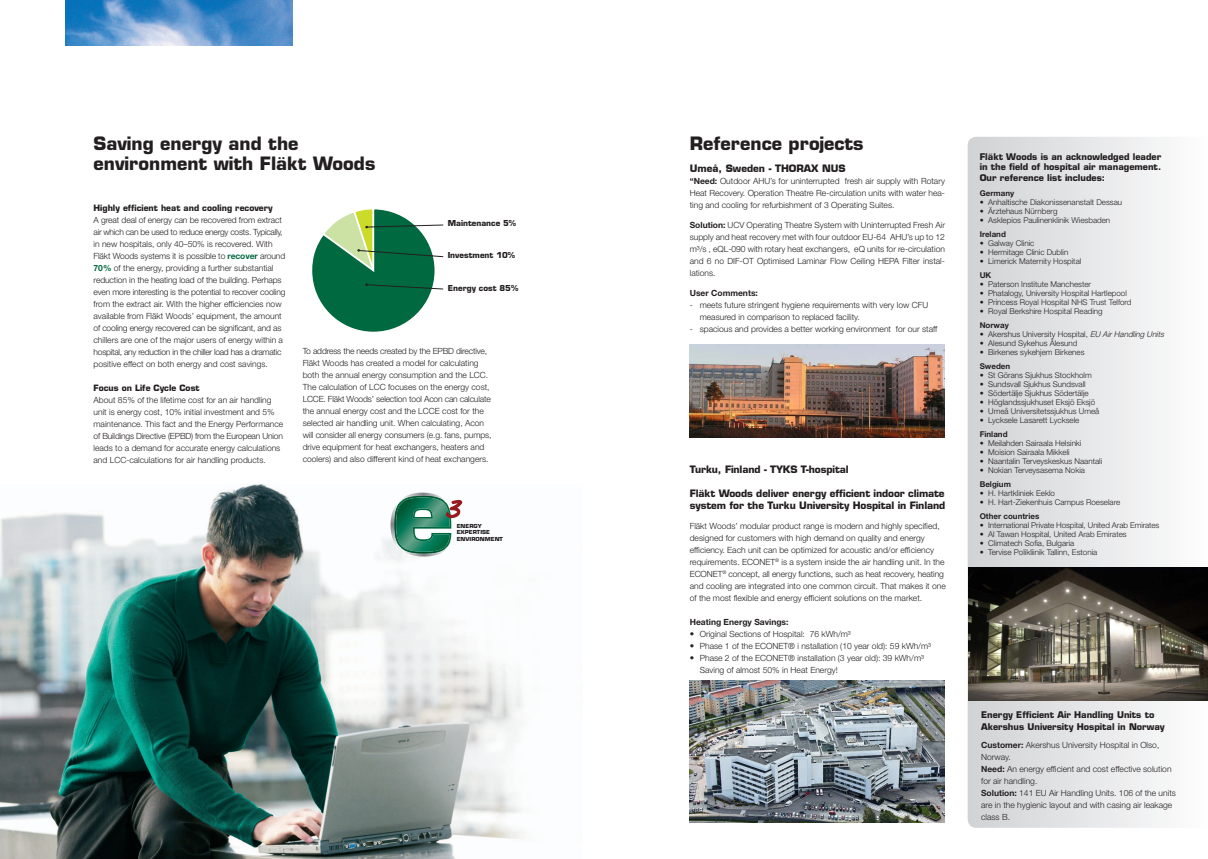
<style>
.page{position:relative;width:1208px;height:859px;background:#fff}
.page>*{position:absolute;margin:0;border:0;box-sizing:border-box;transform-origin:0 0}
.t1{font:700 18px "Eurostile LT Std";color:#231f20}
.t2{font:700 10px "Eurostile LT Std";letter-spacing:-.01em;color:#231f20}
.t3{font:700 10px "Eurostile";color:#231f20}
.t4{font:700 9px/10.5px "Eurostile LT Std";color:#231f20;text-align:justify}
.t5{font:300 8.5px/12px "Helvetica Neue LT Std";color:#231f20}
.t6{font:300 8.5px/12px "Helvetica Neue LT Std";letter-spacing:-.03em;color:#231f20}
.t7{font:700 8.5px "Eurostile LT Std";color:#231f20}
.t8{font:700 8.5px "Helvetica Neue LT Std";color:#231f20}
.t9{font:300 8px "Helvetica Neue LT Std";color:#231f20}
.t10{font:700 8px "Helvetica Neue LT Std";color:#231f20}
.t11{font:700 8px "Eurostile LT Std";color:#231f20}
.t12{font:700 5.4px/6.5px "Eurostile";color:#231f20;scale:1.05 1}
.s1{font-weight:700;color:#00693f}
.s2{font-weight:700}
.s3{font-family:"Eurostile";font-weight:400}
.s4{font-style:italic}
</style>
<div class="page">
<svg style="left:967px;top:137px;width:241px;height:691px"></svg>
<img style="left:0;top:484px;width:524px;height:375px">
<img style="left:65px;top:0;width:227px;height:45px">
<svg style="left:390px;top:493px;width:72px;height:64px"></svg>
<img style="left:968px;top:568px;width:240px;height:133px">
<svg style="left:312px;top:209px;width:132px;height:123px"></svg>
<img style="left:690px;top:680px;width:255px;height:143px">
<img style="left:690px;top:344px;width:255px;height:93px">
<p class="t1" style="left:94px;top:132px;width:206px">Saving energy and the</p>
<p class="t1" style="left:94px;top:152px;width:283px">environment with Fläkt Woods</p>
<p class="t7" style="left:94px;top:202px;width:181px">Highly efficient heat and cooling recovery</p>
<p class="t6" style="left:94px;top:213px;width:190px">A great deal of energy can be recovered from extract air which can be used to reduce energy costs. Typically,</p>
<p class="t5" style="left:94px;top:237px;width:193px">in new hospitals, only 40–50% is recovered. With<br>Fläkt Woods systems it is possible to <span class="s1">recover</span> around</p>
<p class="t5" style="left:94px;top:261px;width:193px"><span class="s1">70%</span> of the energy, providing a further substantial reduction in the heating load of the building. Perhaps even more interesting is the potential to recover cooling from the extract air. With the higher efficiencies now available from Fläkt Woods’ equipment, the amount of cooling energy recovered can be significant, and as chillers are one of the major users of energy within a hospital, any reduction in the chiller load has a dramatic positive effect on both energy and cost savings.</p>
<p class="t7" style="left:94px;top:382px;width:108px">Focus on Life Cycle Cost</p>
<p class="t5" style="left:94px;top:393px;width:191px">About 85% of the lifetime cost for an air handling unit is energy cost, 10% initial investment and 5% maintenance. This fact and the Energy Performance of Buildings Directive (EPBD) from the European Union leads to a demand for accurate energy calculations and LCC-calculations for air handling products.</p>
<p class="t11" style="left:448px;top:219px;width:70px">Maintenance 5%</p>
<p class="t11" style="left:448px;top:250px;width:69px">Investment 10%</p>
<p class="t11" style="left:448px;top:283px;width:72px">Energy cost 85%</p>
<p class="t5" style="left:303px;top:345px;width:190px">To address the needs created by the EPBD directive, Fläkt Woods has created a model for calculating both the annual energy consumption and the LCC.<br>The calculation of LCC focuses on the energy cost, LCCE. Fläkt Woods’ selection tool Acon can calculate</p>
<p class="t5" style="left:303px;top:405px;width:183px">the annual energy cost and the LCCE cost for the</p>
<p class="t5" style="left:303px;top:417px;width:190px">selected air handling unit. When calculating, Acon will consider all energy consumers (e.g. fans, pumps, drive equipment for heat exchangers, heaters and coolers) and also different kind of heat exchangers.</p>
<p class="t12" style="left:457px;top:522px;width:45px">ENERGY<br>EXPERTISE<br>ENVIRONMENT</p>
<p class="t1" style="left:690px;top:133px;width:175px">Reference projects</p>
<p class="t3" style="left:690px;top:163px;width:157px">Umeå, Sweden - THORAX NUS</p>
<p class="t5" style="left:690px;top:175px;width:257px;text-align:justify"><span class="s2">“Need:</span> Outdoor AHU’s for uninterrupted fresh air supply with Rotary Heat Recovery. Operation Theatre Re-circulation units with water hea&shy;ting and cooling for refurbishment of 3 Operating Suites.</p>
<p class="t5" style="left:690px;top:219px;width:257px;text-align:justify"><span class="s2">Solution:</span> UCV Operating Theatre System with Uninterrupted Fresh Air supply and heat recovery met with four outdoor EU-64 AHU’s up to 12 m³/s , eQL-090 with rotary heat exchangers, eQ units for re-circulation and 6 no DIF-OT Optimised Laminar Flow Ceiling HEPA Filter instal&shy;lations.</p>
<p class="t8" style="left:690px;top:288px;width:70px">User Comments:</p>
<p class="t5" style="left:690px;top:299px;width:240px">- meets future stringent hygiene requirements with very low CFU</p>
<p class="t5" style="left:700px;top:311px;width:161px">measured in comparison to replaced facility.</p>
<p class="t5" style="left:690px;top:323px;width:249px">- spacious and provides a better working environment for our staff</p>
<p class="t2" style="left:690px;top:463px;width:160px">Turku, Finland - TYKS T-hospital</p>
<p class="t2" style="left:690px;top:487px;width:256px">Fläkt Woods deliver energy efficient indoor climate</p>
<p class="t2" style="left:690px;top:499px;width:257px">system for the Turku University Hospital in Finland</p>
<p class="t5" style="left:690px;top:520px;width:258px">Fläkt Woods’ modular product range is modern and highly specified, designed for customers with high demand on quality and energy efficiency. Each unit can be optimized for acoustic and/or efficiency requirements. ECONET<sup>®</sup> is a system inside the air handling unit. In the ECONET<sup>®</sup> concept, all energy functions, such as heat recovery, heating and cooling are integrated into one common circuit. That makes it one of the most flexible and energy efficient solutions on the market.</p>
<p class="t8" style="left:690px;top:617px;width:100px">Heating Energy Savings:</p>
<p class="t5" style="left:690px;top:628px;width:162px"><span class="s3">•</span> Original Sections of Hospital: 76 kWh/m³</p>
<p class="t5" style="left:690px;top:640px;width:243px"><span class="s3">•</span> Phase 1 of the ECONET® i nstallation (10 year old): 59 kWh/m³</p>
<p class="t5" style="left:690px;top:652px;width:236px"><span class="s3">•</span> Phase 2 of the ECONET® installation (3 year old): 39 kWh/m³</p>
<p class="t5" style="left:700px;top:664px;width:139px">Saving of almost 50% in Heat Energy!</p>
<p class="t4" style="left:979px;top:151px;width:183px">Fläkt Woods is an acknowledged leader in the field of hospital air management.<br>Our reference list includes:</p>
<p class="t10" style="left:979px;top:188px;width:36px">Germany</p>
<p class="t9" style="left:979px;top:197px;width:144px">• Anhaltische Diakonissenanstalt Dessau</p>
<p class="t9" style="left:979px;top:206px;width:79px">• Ärztehaus Nürnberg</p>
<p class="t9" style="left:979px;top:215px;width:132px">• Asklepios Paulinenklinik Wiesbaden</p>
<p class="t10" style="left:979px;top:229px;width:28px">Ireland</p>
<p class="t9" style="left:979px;top:238px;width:56px">• Galway Clinic</p>
<p class="t9" style="left:979px;top:247px;width:90px">• Hermitage Clinic Dublin</p>
<p class="t9" style="left:979px;top:256px;width:103px">• Limerick Maternity Hospital</p>
<p class="t10" style="left:979px;top:270px;width:13px">UK</p>
<p class="t9" style="left:979px;top:279px;width:113px">• Paterson Institute Manchester</p>
<p class="t9" style="left:979px;top:288px;width:149px">• Phatalogy, University Hospital Hartlepool</p>
<p class="t9" style="left:979px;top:297px;width:153px">• Princess Royal Hospital NHS Trust Telford</p>
<p class="t9" style="left:979px;top:306px;width:124px">• Royal Berkshire Hospital Reading</p>
<p class="t10" style="left:979px;top:320px;width:31px">Norway</p>
<p class="t9" style="left:979px;top:329px;width:188px">• Akershus University Hospital, <span class="s4">EUAirHandlingUnits</span></p>
<p class="t9" style="left:979px;top:338px;width:99px">• Alesund Sykehus Ålesund</p>
<p class="t9" style="left:979px;top:347px;width:106px">• Birkenes sykehjem Birkenes</p>
<p class="t10" style="left:979px;top:361px;width:32px">Sweden</p>
<p class="t9" style="left:979px;top:370px;width:113px">• St Görans Sjukhus Stockholm</p>
<p class="t9" style="left:979px;top:379px;width:107px">• Sundsvall Sjukhus Sundsvall</p>
<p class="t9" style="left:979px;top:388px;width:110px">• Södertälje Sjukhus Södertälje</p>
<p class="t9" style="left:979px;top:397px;width:117px">• Höglandssjukhuset Eksjö Eksjö</p>
<p class="t9" style="left:979px;top:406px;width:121px">• Umeå Universitetssjukhus Umeå</p>
<p class="t9" style="left:979px;top:415px;width:101px">• Lycksele Lasarett Lycksele</p>
<p class="t10" style="left:979px;top:429px;width:29px">Finland</p>
<p class="t9" style="left:979px;top:438px;width:103px">• Meilahden Sairaala Helsinki</p>
<p class="t9" style="left:979px;top:447px;width:91px">• Moision Sairaala Mikkeli</p>
<p class="t9" style="left:979px;top:456px;width:124px">• Naantalin Terveyskeskus Naantali</p>
<p class="t9" style="left:979px;top:465px;width:107px">• Nokian Terveysasema Nokia</p>
<p class="t10" style="left:979px;top:479px;width:33px">Belgium</p>
<p class="t9" style="left:979px;top:488px;width:77px">• H. Hartkliniek Eeklo</p>
<p class="t9" style="left:979px;top:497px;width:142px">• H. Hart-Ziekenhuis Campus Roeselare</p>
<p class="t10" style="left:979px;top:511px;width:61px">Other countries</p>
<p class="t9" style="left:979px;top:520px;width:181px">• International Private Hospital, United Arab Emirates</p>
<p class="t9" style="left:979px;top:529px;width:149px">• Al Tawan Hospital, United Arab Emirates</p>
<p class="t9" style="left:979px;top:538px;width:96px">• Climatech Sofia, Bulgaria</p>
<p class="t9" style="left:979px;top:547px;width:119px">• Tervise Polikliinik Tallinn, Estonia</p>
<p class="t4" style="left:981px;top:709px;width:185px;line-height:12px">Energy Efficient Air Handling Units to<br>Akershus University Hospital in Norway</p>
<p class="t5" style="left:981px;top:739px;width:180px"><span class="s2">Customer:</span> Akershus University Hospital in Olso,<br>Norway.</p>
<p class="t5" style="left:981px;top:763px;width:192px"><span class="s2">Need:</span> An energy efficient and cost effective solution for air handling.</p>
<p class="t5" style="left:981px;top:787px;width:196px"><span class="s2">Solution:</span> 141 EU Air Handling Units. 106 of the units are in the hygienic layout and with casing air leakage class B.</p>
</div>
